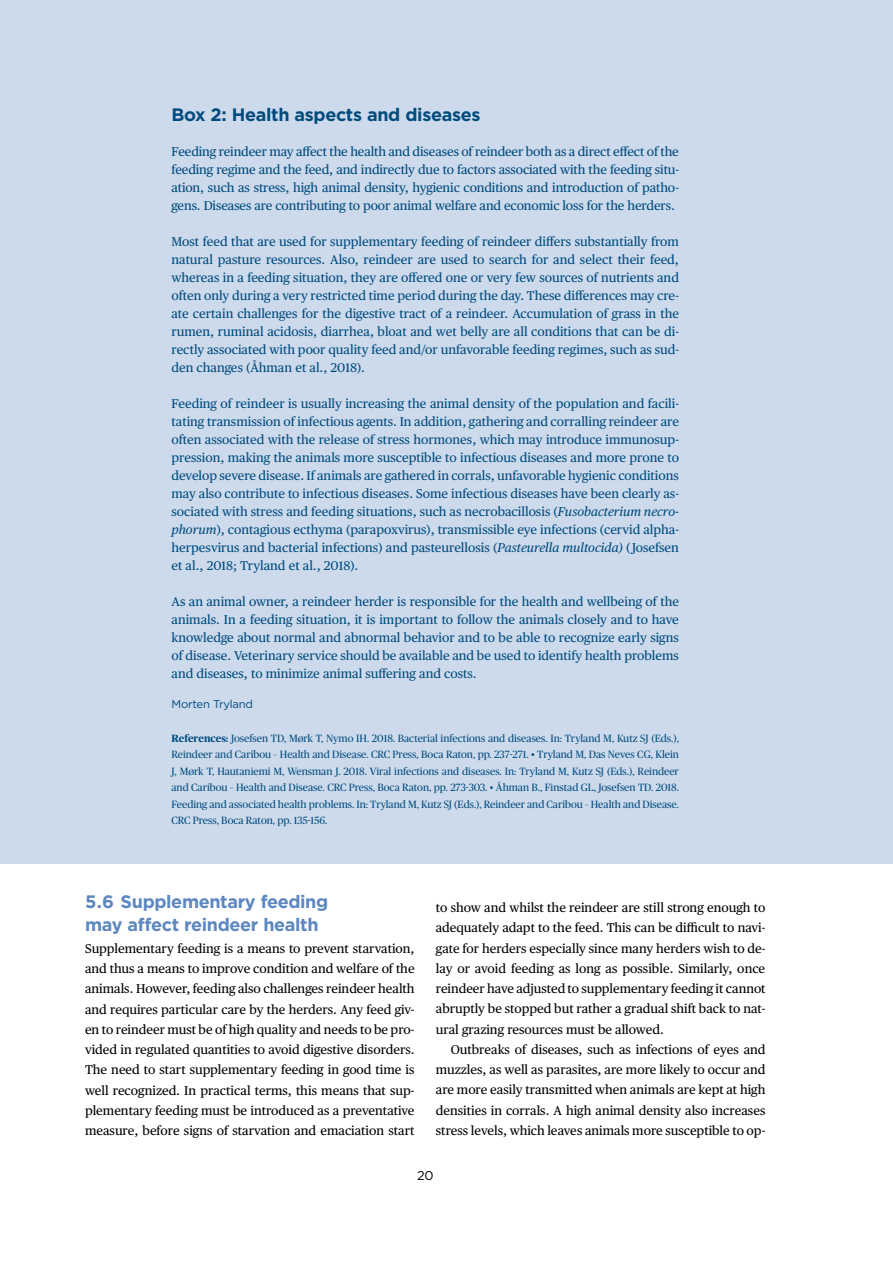
<style>
.page{position:relative;width:893px;height:1263px;background:#fff}
.page>*{position:absolute;margin:0;border:0;box-sizing:border-box;transform-origin:0 0}
.Rubrik_2{font:700 18px/22.5px "Gotham 20";color:#5d87c1}
.Rubrik_2-2{font:700 18px "Gotham 20";color:#004b7d}
.Brödtext_Publico{font:12.75px/18px "Publico Text";color:#004b7d;text-align:justify}
.Brödtext_Publico-2{font:12.75px/20.2px "Publico Text";color:#000;text-align:justify}
.Brödtext_Publico_ind{font:12.75px/20.2px "Publico Text";color:#000;text-align:justify}
.t1{font:12.75px "Gotham 20";color:#000}
.bildtext{font:11.25px "Gotham 20";color:#004b7d}
.Reference{font:10.5px/16.5px "Publico Headline";color:#004b7d;text-align:justify}
.s1{font-style:italic}
.s2{font-weight:700}
</style>
<div class="page">
<div style="left:0;top:0;width:893px;height:863px;background:#cddaec"></div>
<p class="Rubrik_2-2" style="left:171px;top:102px;width:310px">Box 2: Health aspects and diseases</p>
<p class="Brödtext_Publico" style="left:171px;top:142px;width:509px">Feeding reindeer may affect the health and diseases of reindeer both as a direct effect of the feeding regime and the feed, and indirectly due to factors associated with the feeding situ&shy;ation, such as stress, high animal density, hygienic conditions and introduction of patho&shy;gens. Diseases are contributing to poor animal welfare and economic loss for the herders.</p>
<p class="Brödtext_Publico" style="left:171px;top:232px;width:509px">Most feed that are used for supplementary feeding of reindeer differs substantially from natural pasture resources. Also, reindeer are used to search for and select their feed, whereas in a feeding situation, they are offered one or very few sources of nutrients and often only during a very restricted time period during the day. These differences may cre&shy;ate certain challenges for the digestive tract of a reindeer. Accumulation of grass in the rumen, ruminal acidosis, diarrhea, bloat and wet belly are all conditions that can be di&shy;rectly associated with poor quality feed and/or unfavorable feeding regimes, such as sud&shy;den changes (Åhman et al., 2018).</p>
<p class="Brödtext_Publico" style="left:171px;top:394px;width:509px">Feeding of reindeer is usually increasing the animal density of the population and facili&shy;tating transmission of infectious agents. In addition, gathering and corralling reindeer are often associated with the release of stress hormones, which may introduce immunosup&shy;pression, making the animals more susceptible to infectious diseases and more prone to develop severe disease. If animals are gathered in corrals, unfavorable hygienic conditions may also contribute to infectious diseases. Some infectious diseases have been clearly as&shy;sociated with stress and feeding situations, such as necrobacillosis (<span class="s1">Fusobacterium necro&shy;phorum</span>), contagious ecthyma (parapoxvirus), transmissible eye infections (cervid alpha&shy;herpesvirus and bacterial infections) and pasteurellosis (<span class="s1">Pasteurella multocida)</span> ( Josefsen et al., 2018; Tryland et al., 2018).</p>
<p class="Brödtext_Publico" style="left:171px;top:592px;width:509px">As an animal owner, a reindeer herder is responsible for the health and wellbeing of the animals. In a feeding situation, it is important to follow the animals closely and to have knowledge about normal and abnormal behavior and to be able to recognize early signs of disease. Veterinary service should be available and be used to identify health problems and diseases, to minimize animal suffering and costs.</p>
<p class="bildtext" style="left:171px;top:697px;width:83px">Morten Tryland</p>
<p class="Reference" style="left:171px;top:729px;width:509px"><span class="s2">References:</span> Josefsen TD, Mørk T, Nymo IH. 2018. Bacterial infections and diseases. In: Tryland M, Kutz SJ (Eds.), Reindeer and Caribou – Health and Disease. CRC Press, Boca Raton, pp. 237-271. • Tryland M, Das Neves CG, Klein J, Mørk T, Hautaniemi M, Wensman J. 2018. Viral infections and diseases. In: Tryland M, Kutz SJ (Eds.), Reindeer and Caribou – Health and Disease. CRC Press, Boca Raton, pp. 273-303. • Åhman B., Finstad GL, Josefsen TD. 2018.<br>Feeding and associated health problems. In: Tryland M, Kutz SJ (Eds.), Reindeer and Caribou – Health and Disease.<br>CRC Press, Boca Raton, pp. 135-156.</p>
<p class="Rubrik_2" style="left:85px;top:890px;width:244px">5.6 Supplementary feeding may affect reindeer health</p>
<p class="Brödtext_Publico-2" style="left:85px;top:937px;width:331px">Supplementary feeding is a means to prevent starvation, and thus a means to improve condition and welfare of the animals. However, feeding also challenges reindeer health and requires particular care by the herders. Any feed giv&shy;en to reindeer must be of high quality and needs to be pro&shy;vided in regulated quantities to avoid digestive disorders.<br>The need to start supplementary feeding in good time is well recognized. In practical terms, this means that sup&shy;plementary feeding must be introduced as a preventative measure, before signs of starvation and emaciation start</p>
<p class="Brödtext_Publico-2" style="left:436px;top:897px;width:331px">to show and whilst the reindeer are still strong enough to adequately adapt to the feed. This can be difficult to navi&shy;gate for herders especially since many herders wish to de&shy;lay or avoid feeding as long as possible. Similarly, once reindeer have adjusted to supplementary feeding it cannot abruptly be stopped but rather a gradual shift back to nat&shy;ural grazing resources must be allowed.</p>
<p class="Brödtext_Publico_ind" style="left:436px;top:1038px;width:331px;text-indent:15px">Outbreaks of diseases, such as infections of eyes and muzzles, as well as parasites, are more likely to occur and are more easily transmitted when animals are kept at high densities in corrals. A high animal density also increases stress levels, which leaves animals more susceptible to op-</p>
<p class="t1" style="left:417px;top:1167px;width:18px">20</p>
</div>
